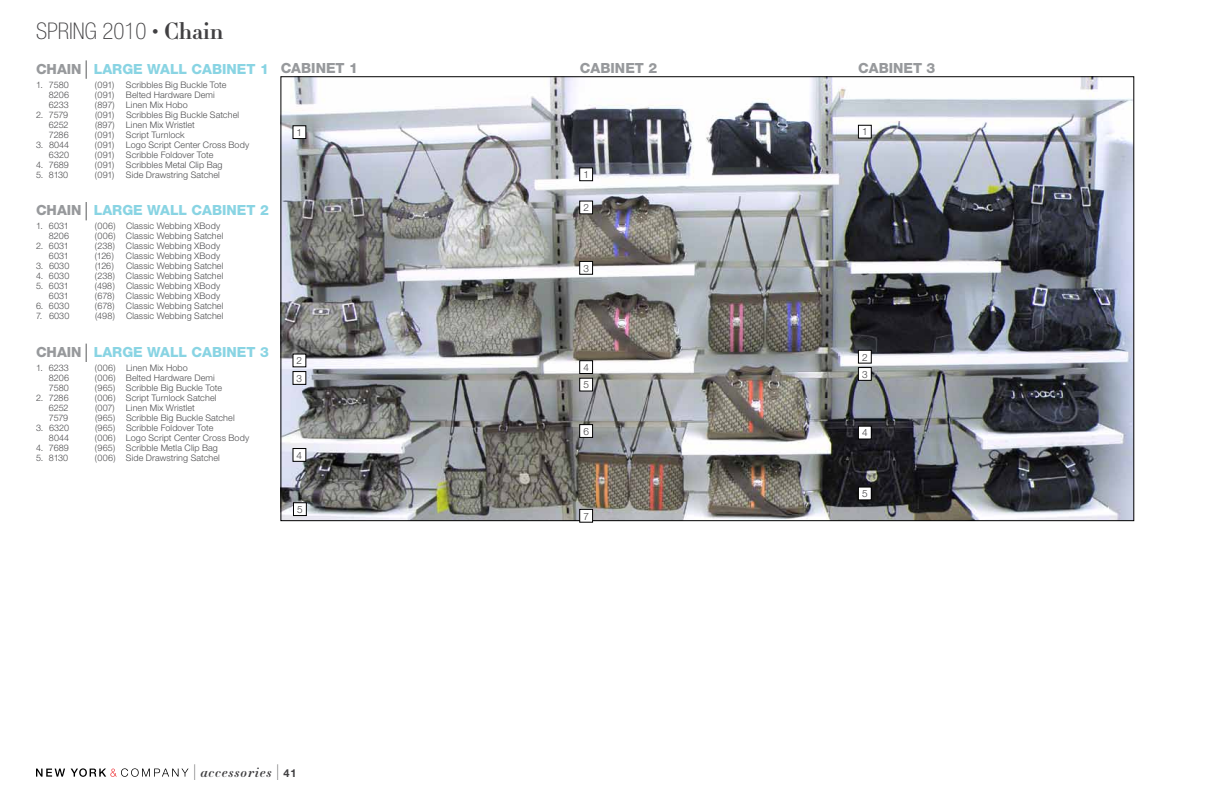
<style>
.page{position:relative;width:1224px;height:792px;background:#fff}
.page>*{position:absolute;margin:0;border:0;box-sizing:border-box;transform-origin:0 0}
.t1{font:100 condensed 23px "Helvetica Neue";color:#414042}
.t2{font:800 14px "Helvetica Neue";color:#89d4e3}
.t3{font:800 14px "Helvetica Neue";color:#97999c}
.t4{font:14px "Didot HTF B11 Bold Ital";letter-spacing:.05em;color:#414042}
.t5{font:300 10px "Helvetica Neue";color:#414042}
.t6{font:300 9px "Helvetica Neue";letter-spacing:.01em;color:#4d4d4f}
.s1{font-size:13px}
.s2{font-family:"Didot HTF B06 Bold";font-weight:400;font-stretch:normal}
.s3{font-family:"Helvetica Neue";font-weight:900;font-stretch:condensed;font-size:22px}
.s4{font-family:"Helvetica Neue";font-weight:700;font-size:11px}
</style>
<div class="page">
<svg style="left:36px;top:769px;width:29px;height:8px"></svg>
<svg style="left:71px;top:768px;width:118px;height:9px"></svg>
<svg style="left:86px;top:60px;width:1px;height:19px"></svg>
<svg style="left:86px;top:202px;width:1px;height:18px"></svg>
<svg style="left:86px;top:344px;width:1px;height:18px"></svg>
<img style="left:283px;top:79px;width:849px;height:440px">
<div style="left:293px;top:126px;width:13px;height:13px;background:#fff"></div>
<div style="left:293px;top:126px;width:13px;height:13px;border:1px solid #000"></div>
<div style="left:293px;top:354px;width:13px;height:13px;background:#fff"></div>
<div style="left:293px;top:449px;width:13px;height:12px;background:#fff"></div>
<div style="left:293px;top:448px;width:13px;height:14px;border:1px solid #000"></div>
<div style="left:293px;top:372px;width:13px;height:12px;background:#fff"></div>
<div style="left:293px;top:371px;width:13px;height:14px;border:1px solid #000"></div>
<div style="left:580px;top:168px;width:13px;height:13px;background:#fff"></div>
<div style="left:579px;top:168px;width:14px;height:13px;border:1px solid #000"></div>
<div style="left:580px;top:261px;width:13px;height:13px;background:#fff"></div>
<div style="left:579px;top:261px;width:14px;height:14px;border:1px solid #000"></div>
<div style="left:580px;top:378px;width:13px;height:13px;background:#fff"></div>
<div style="left:579px;top:378px;width:14px;height:13px;border:1px solid #000"></div>
<div style="left:580px;top:509px;width:13px;height:13px;background:#fff"></div>
<div style="left:579px;top:509px;width:14px;height:13px;border:1px solid #000"></div>
<div style="left:580px;top:201px;width:13px;height:13px;background:#fff"></div>
<div style="left:579px;top:201px;width:14px;height:13px;border:1px solid #000"></div>
<div style="left:580px;top:361px;width:13px;height:13px;background:#fff"></div>
<div style="left:579px;top:360px;width:14px;height:14px;border:1px solid #000"></div>
<div style="left:580px;top:425px;width:13px;height:12px;background:#fff"></div>
<div style="left:579px;top:424px;width:14px;height:14px;border:1px solid #000"></div>
<div style="left:858px;top:125px;width:13px;height:13px;background:#fff"></div>
<div style="left:858px;top:125px;width:14px;height:13px;border:1px solid #000"></div>
<div style="left:858px;top:350px;width:13px;height:13px;background:#fff"></div>
<div style="left:858px;top:350px;width:14px;height:13px;border:1px solid #000"></div>
<div style="left:858px;top:426px;width:13px;height:13px;background:#fff"></div>
<div style="left:858px;top:426px;width:14px;height:13px;border:1px solid #000"></div>
<div style="left:858px;top:368px;width:13px;height:12px;background:#fff"></div>
<div style="left:858px;top:367px;width:14px;height:14px;border:1px solid #000"></div>
<div style="left:858px;top:487px;width:13px;height:13px;background:#fff"></div>
<div style="left:858px;top:487px;width:14px;height:13px;border:1px solid #000"></div>
<div style="left:293px;top:503px;width:13px;height:13px;background:#fff"></div>
<div style="left:293px;top:502px;width:14px;height:14px;border:1px solid #000"></div>
<h1 class="t1" style="left:36px;top:18px;width:189px">SPRING 2010 <span class="s1">•</span> <span class="s2">Chain</span></h1>
<h2 class="t3" style="left:36px;top:60px;width:39px">CHAIN</h2>
<h2 class="t2" style="left:94px;top:60px;width:30px">LARGE</h2>
<h2 class="t2" style="left:147px;top:60px;width:75px">WALL CABINET</h2>
<h2 class="t2" style="left:260px;top:60px;width:10px">1</h2>
<p class="t6" style="left:36px;top:79px;width:34px">1. 7580</p>
<p class="t6" style="left:95px;top:79px;width:21px">(091)</p>
<p class="t6" style="left:126px;top:79px;width:102px">Scribbles Big Buckle Tote</p>
<p class="t6" style="left:49px;top:89px;width:22px">8206</p>
<p class="t6" style="left:95px;top:89px;width:21px">(091)</p>
<p class="t6" style="left:126px;top:89px;width:90px">Belted Hardware Demi</p>
<p class="t6" style="left:49px;top:99px;width:21px">6233</p>
<p class="t6" style="left:95px;top:99px;width:21px">(897)</p>
<p class="t6" style="left:126px;top:99px;width:63px">Linen Mix Hobo</p>
<p class="t6" style="left:36px;top:109px;width:34px">2. 7579</p>
<p class="t6" style="left:95px;top:109px;width:21px">(091)</p>
<p class="t6" style="left:126px;top:109px;width:115px">Scribbles Big Buckle Satchel</p>
<p class="t6" style="left:49px;top:119px;width:21px">6252</p>
<p class="t6" style="left:95px;top:119px;width:21px">(897)</p>
<p class="t6" style="left:126px;top:119px;width:70px">Linen Mix Wristlet</p>
<p class="t6" style="left:49px;top:129px;width:21px">7286</p>
<p class="t6" style="left:95px;top:129px;width:21px">(091)</p>
<p class="t6" style="left:126px;top:129px;width:60px">Script Turnlock</p>
<p class="t6" style="left:36px;top:139px;width:35px">3. 8044</p>
<p class="t6" style="left:95px;top:139px;width:21px">(091)</p>
<p class="t6" style="left:126px;top:139px;width:125px">Logo Script Center Cross Body</p>
<p class="t6" style="left:49px;top:149px;width:22px">6320</p>
<p class="t6" style="left:95px;top:149px;width:21px">(091)</p>
<p class="t6" style="left:126px;top:149px;width:89px">Scribble Foldover Tote</p>
<p class="t6" style="left:36px;top:159px;width:34px">4. 7689</p>
<p class="t6" style="left:95px;top:159px;width:21px">(091)</p>
<p class="t6" style="left:126px;top:159px;width:98px">Scribbles Metal Clip Bag</p>
<p class="t6" style="left:36px;top:169px;width:34px">5. 8130</p>
<p class="t6" style="left:95px;top:169px;width:21px">(091)</p>
<p class="t6" style="left:126px;top:169px;width:95px">Side Drawstring Satchel</p>
<h2 class="t3" style="left:36px;top:202px;width:39px">CHAIN</h2>
<h2 class="t2" style="left:94px;top:202px;width:30px">LARGE</h2>
<h2 class="t2" style="left:147px;top:202px;width:75px">WALL CABINET</h2>
<h2 class="t2" style="left:260px;top:202px;width:10px">2</h2>
<p class="t6" style="left:36px;top:221px;width:34px">1. 6031</p>
<p class="t6" style="left:95px;top:221px;width:127px">(006) Classic Webbing XBody</p>
<p class="t6" style="left:49px;top:231px;width:22px">8206</p>
<p class="t6" style="left:95px;top:231px;width:130px">(006) Classic Webbing Satchel</p>
<p class="t6" style="left:36px;top:241px;width:34px">2. 6031</p>
<p class="t6" style="left:95px;top:241px;width:127px">(238) Classic Webbing XBody</p>
<p class="t6" style="left:49px;top:251px;width:21px">6031</p>
<p class="t6" style="left:95px;top:251px;width:20px">(126)</p>
<p class="t6" style="left:126px;top:251px;width:96px">Classic Webbing XBody</p>
<p class="t6" style="left:36px;top:261px;width:35px">3. 6030</p>
<p class="t6" style="left:95px;top:261px;width:20px">(126)</p>
<p class="t6" style="left:126px;top:261px;width:99px">Classic Webbing Satchel</p>
<p class="t6" style="left:36px;top:271px;width:35px">4. 6030</p>
<p class="t6" style="left:95px;top:271px;width:130px">(238) Classic Webbing Satchel</p>
<p class="t6" style="left:36px;top:281px;width:34px">5. 6031</p>
<p class="t6" style="left:95px;top:281px;width:127px">(498) Classic Webbing XBody</p>
<p class="t6" style="left:49px;top:291px;width:21px">6031</p>
<p class="t6" style="left:95px;top:291px;width:21px">(678)</p>
<p class="t6" style="left:126px;top:291px;width:96px">Classic Webbing XBody</p>
<p class="t6" style="left:36px;top:301px;width:35px">6. 6030</p>
<p class="t6" style="left:95px;top:301px;width:21px">(678)</p>
<p class="t6" style="left:126px;top:301px;width:99px">Classic Webbing Satchel</p>
<p class="t6" style="left:36px;top:311px;width:35px">7. 6030</p>
<p class="t6" style="left:95px;top:311px;width:130px">(498) Classic Webbing Satchel</p>
<h2 class="t3" style="left:36px;top:344px;width:39px">CHAIN</h2>
<h2 class="t2" style="left:94px;top:344px;width:30px">LARGE</h2>
<h2 class="t2" style="left:147px;top:344px;width:75px">WALL CABINET</h2>
<h2 class="t2" style="left:260px;top:344px;width:10px">3</h2>
<p class="t6" style="left:36px;top:362px;width:34px">1. 6233</p>
<p class="t6" style="left:95px;top:362px;width:94px">(006) Linen Mix Hobo</p>
<p class="t6" style="left:49px;top:372px;width:22px">8206</p>
<p class="t6" style="left:95px;top:372px;width:121px">(006) Belted Hardware Demi</p>
<p class="t6" style="left:49px;top:382px;width:21px">7580</p>
<p class="t6" style="left:95px;top:382px;width:129px">(965) Scribble Big Buckle Tote</p>
<p class="t6" style="left:36px;top:392px;width:34px">2. 7286</p>
<p class="t6" style="left:95px;top:392px;width:123px">(006) Script Turnlock Satchel</p>
<p class="t6" style="left:49px;top:402px;width:21px">6252</p>
<p class="t6" style="left:95px;top:402px;width:101px">(007) Linen Mix Wristlet</p>
<p class="t6" style="left:49px;top:412px;width:21px">7579</p>
<p class="t6" style="left:95px;top:412px;width:141px">(965) Scribble Big Buckle Satchel</p>
<p class="t6" style="left:36px;top:422px;width:35px">3. 6320</p>
<p class="t6" style="left:95px;top:422px;width:120px">(965) Scribble Foldover Tote</p>
<p class="t6" style="left:49px;top:432px;width:22px">8044</p>
<p class="t6" style="left:95px;top:432px;width:156px">(006) Logo Script Center Cross Body</p>
<p class="t6" style="left:36px;top:442px;width:34px">4. 7689</p>
<p class="t6" style="left:95px;top:442px;width:124px">(965) Scribble Metla Clip Bag</p>
<p class="t6" style="left:36px;top:452px;width:34px">5. 8130</p>
<p class="t6" style="left:95px;top:452px;width:126px">(006) Side Drawstring Satchel</p>
<h2 class="t3" style="left:281px;top:60px;width:30px">CABINET</h2>
<h2 class="t3" style="left:349px;top:60px;width:10px">1</h2>
<h2 class="t3" style="left:580px;top:60px;width:30px">CABINET</h2>
<h2 class="t3" style="left:648px;top:60px;width:10px">2</h2>
<h2 class="t3" style="left:858px;top:60px;width:30px">CABINET</h2>
<h2 class="t3" style="left:927px;top:60px;width:10px">3</h2>
<p class="t5" style="left:297px;top:126px;width:7px">1</p>
<p class="t5" style="left:297px;top:355px;width:7px">2</p>
<p class="t5" style="left:297px;top:372px;width:7px">3</p>
<p class="t5" style="left:297px;top:449px;width:7px">4</p>
<p class="t5" style="left:297px;top:503px;width:7px">5</p>
<p class="t5" style="left:583px;top:168px;width:7px">1</p>
<p class="t5" style="left:583px;top:202px;width:7px">2</p>
<p class="t5" style="left:583px;top:262px;width:7px">3</p>
<p class="t5" style="left:583px;top:361px;width:7px">4</p>
<p class="t5" style="left:583px;top:379px;width:7px">5</p>
<p class="t5" style="left:583px;top:425px;width:7px">6</p>
<p class="t5" style="left:583px;top:510px;width:7px">7</p>
<p class="t5" style="left:862px;top:126px;width:7px">1</p>
<p class="t5" style="left:862px;top:351px;width:7px">2</p>
<p class="t5" style="left:862px;top:368px;width:7px">3</p>
<p class="t5" style="left:862px;top:427px;width:7px">4</p>
<p class="t5" style="left:862px;top:488px;width:7px">5</p>
<h2 class="t4" style="left:193px;top:763px;width:105px"><span class="s3">I</span> accessories <span class="s3">I</span> <span class="s4">41</span></h2>
</div>
